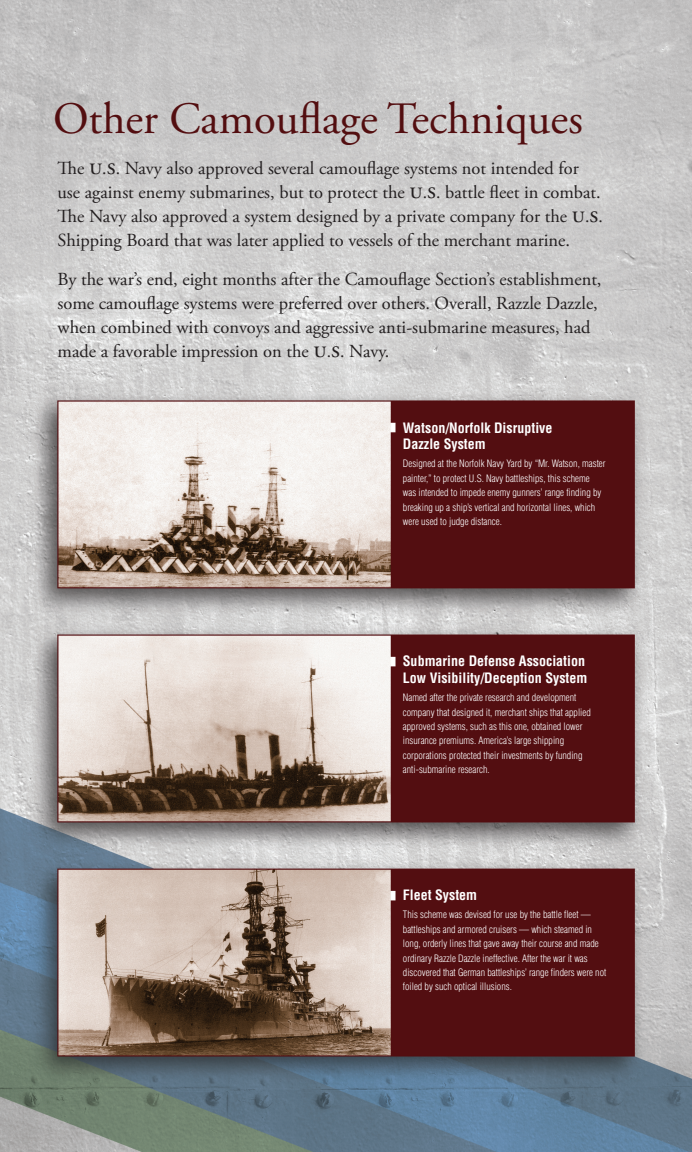
<style>
.page{position:relative;width:692px;height:1152px;background:#fff}
.page>*{position:absolute;margin:0;border:0;box-sizing:border-box;transform-origin:0 0}
.t1{font:44.8px "Adobe Garamond Pro";color:#530e10}
.t2{font:18.4px/24.2px "Adobe Garamond Pro";color:#231f20}
.t3{font:700 condensed 14px/16.8px "Helvetica LT Std";color:#fff}
.t4{font:300 condensed 10px/14.4px "Helvetica LT Std";color:#fff}
.s1{font-size:24px}
.s2{font-size:17.6px}
</style>
<div class="page">
<img style="left:0;top:0;width:691px;height:1152px">
<p class="t1" style="left:53px;top:92px;width:530px">Other Camouflage Techniques</p>
<p class="t2" style="left:57px;top:156px;width:546px">The <span class="s1">u</span><span class="s2">.</span><span class="s1">s</span><span class="s2">.</span> Navy also approved several camouflage systems not intended for use against enemy submarines, but to protect the <span class="s1">u</span><span class="s2">.</span><span class="s1">s</span><span class="s2">.</span> battle fleet in combat.<br>The Navy also approved a system designed by a private company for the <span class="s1">u</span><span class="s2">.</span><span class="s1">s</span><span class="s2">.<br></span>Shipping Board that was later applied to vessels of the merchant marine.</p>
<p class="t2" style="left:57px;top:267px;width:545px">By the war’s end, eight months after the Camouflage Section’s establishment, some camouflage systems were preferred over others. Overall, Razzle Dazzle, when combined with convoys and aggressive anti-submarine measures, had made a favorable impression on the <span class="s1">u</span><span class="s2">.</span><span class="s1">s</span><span class="s2">.</span> Navy.</p>
<p class="t3" style="left:402px;top:419px;width:151px">Watson/Norfolk Disruptive</p>
<p class="t3" style="left:402px;top:436px;width:84px">Dazzle System</p>
<p class="t4" style="left:402px;top:457px;width:204px">Designed at the Norfolk Navy Yard by “Mr. Watson, master painter,” to protect U.S. Navy battleships, this scheme<br>was intended to impede enemy gunners’ range finding by breaking up a ship’s vertical and horizontal lines, which were used to judge distance.</p>
<p class="t3" style="left:402px;top:653px;width:186px">Submarine Defense Association<br>Low Visibility/Deception System</p>
<p class="t4" style="left:402px;top:690px;width:189px">Named after the private research and development company that designed it, merchant ships that applied approved systems, such as this one, obtained lower insurance premiums. America’s large shipping corporations protected their investments by funding anti-submarine research.</p>
<p class="t3" style="left:402px;top:887px;width:76px">Fleet System</p>
<p class="t4" style="left:402px;top:908px;width:205px">This scheme was devised for use by the battle fleet — battleships and armored cruisers — which steamed in long, orderly lines that gave away their course and made ordinary Razzle Dazzle ineffective. After the war it was discovered that German battleships’ range finders were not foiled by such optical illusions.</p>
</div>
